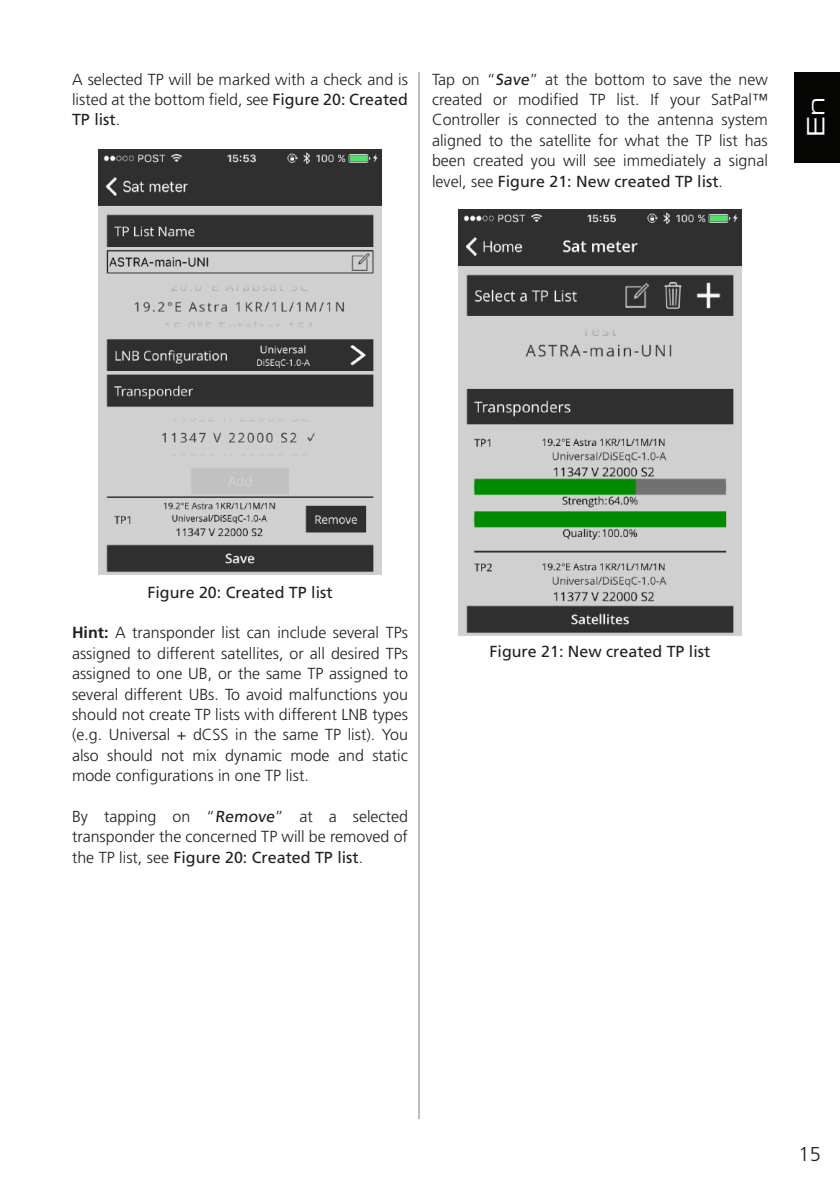
<style>
.page{position:relative;width:840px;height:1191px;background:#fff}
.page>*{position:absolute;margin:0;border:0;box-sizing:border-box;transform-origin:0 0}
.t1{font:24px "Eurostile Extended Two";color:#fff}
.t2{font:300 20px "Frutiger";color:#231f20}
.t3{font:300 16px/20.4px "Frutiger";color:#231f20;text-align:justify}
.t4{font:16px "Frutiger";color:#231f20}
.s1{font-weight:400}
.s2{font-weight:700}
</style>
<div class="page">
<hr style="left:418px;top:72px;width:2px;height:1047px;background:#bcbdc0">
<div style="left:793px;top:72px;width:46px;height:90px;background:#050604"></div>
<img style="left:458px;top:210px;width:283px;height:425px">
<img style="left:98px;top:149px;width:283px;height:426px">
<p class="t3" style="left:72px;top:69px;width:337px">A selected TP will be marked with a check and is listed at the bottom field, see <span class="s1">Figure 20: Created TP list</span>.</p>
<p class="t3" style="left:432px;top:69px;width:337px">Tap on “<span class="s1">Save</span>” at the bottom to save the new created or modified TP list. If your SatPal™ Controller is connected to the antenna system aligned to the satellite for what the TP list has been created you will see immediately a signal level, see <span class="s1">Figure 21: New created TP list</span>.</p>
<h1 class="t1" style="left:798px;top:137px;width:41px;rotate:-90deg">En</h1>
<p class="t4" style="left:147px;top:582px;width:186px">Figure 20: Created TP list</p>
<p class="t3" style="left:72px;top:622px;width:337px"><span class="s2">Hint:</span> A transponder list can include several TPs assigned to different satellites, or all desired TPs assigned to one UB, or the same TP assigned to several different UBs. To avoid malfunctions you should not create TP lists with different LNB types (e.g. Universal + dCSS in the same TP list). You also should not mix dynamic mode and static mode configurations in one TP list.</p>
<p class="t3" style="left:72px;top:806px;width:337px">By tapping on “<span class="s1">Remove</span>” at a selected transponder the concerned TP will be removed of the TP list, see <span class="s1">Figure 20: Created TP list</span>.</p>
<p class="t4" style="left:489px;top:642px;width:222px">Figure 21: New created TP list</p>
<p class="t2" style="left:798px;top:1143px;width:24px">15</p>
</div>
